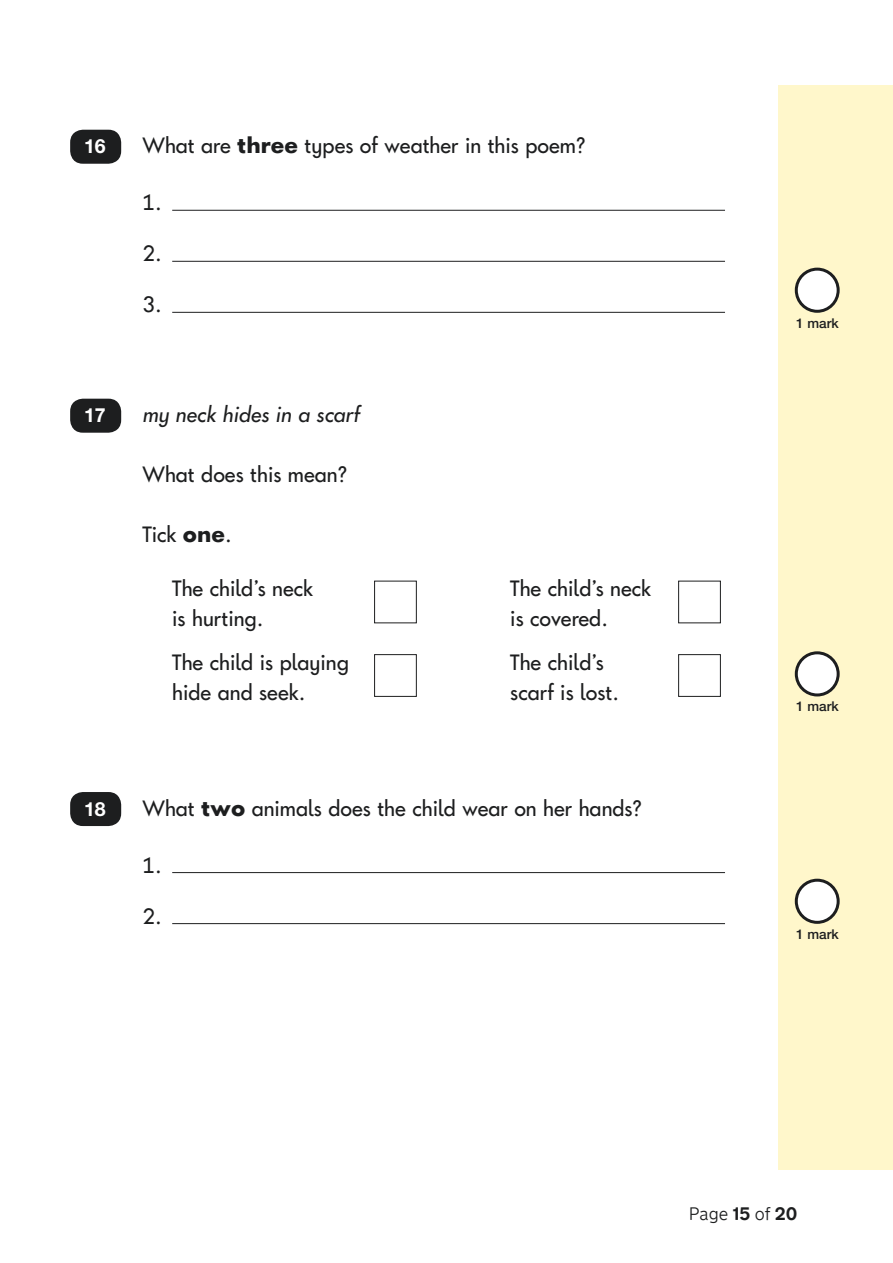
<style>
.page{position:relative;width:893px;height:1263px;background:#fff}
.page>*{position:absolute;margin:0;border:0;box-sizing:border-box;transform-origin:0 0}
.t1{font:22.5px/30px "Keystageone Regular 22";color:#1d1e1f}
.t2{font:22.5px "Keystageone Regular 21";color:#1d1e1f}
.t3{font:22.5px "Keystageone Regular 20";color:#1d1e1f}
.t4{font:22.5px "Keystageone Italic 2";color:#1d1e1f}
.t5{font:700 19.5px "Helvetica Neue LT Std";color:#fff}
.t6{font:300 18px "New Transport";color:#1d1e1f}
.t7{font:500 13.5px "Helvetica Neue LT Std";color:#1d1e1f}
.s1{font-family:"Keystageone Bold 8"}
.s2{font-family:"Keystageone Bold 10"}
.s3{font-family:"Keystageone Bold 9"}
.s4{font-weight:700}
</style>
<div class="page">
<div style="left:778px;top:85px;width:114px;height:1084px;background:#fff7cb"></div>
<hr style="left:172px;top:210px;width:553px;height:1px;background:#1d1e1f">
<hr style="left:172px;top:261px;width:553px;height:1px;background:#1d1e1f">
<hr style="left:172px;top:312px;width:553px;height:1px;background:#1d1e1f">
<div style="left:796px;top:269px;width:42px;height:42px;background:#fff;border-radius:50%"></div>
<div style="left:795px;top:268px;width:45px;height:45px;border:3px solid #1d1e1f;border-radius:50%"></div>
<div style="left:70px;top:130px;width:51px;height:34px;background:#1d1e1f;border-radius:13px"></div>
<div style="left:374px;top:581px;width:43px;height:42px;border:1px solid #1d1e1f"></div>
<div style="left:678px;top:581px;width:43px;height:42px;border:1px solid #1d1e1f"></div>
<div style="left:374px;top:654px;width:43px;height:43px;border:1px solid #1d1e1f"></div>
<div style="left:678px;top:654px;width:43px;height:43px;border:1px solid #1d1e1f"></div>
<div style="left:796px;top:653px;width:42px;height:42px;background:#fff;border-radius:50%"></div>
<div style="left:795px;top:651px;width:45px;height:45px;border:3px solid #1d1e1f;border-radius:50%"></div>
<div style="left:70px;top:399px;width:51px;height:34px;background:#1d1e1f;border-radius:13px"></div>
<hr style="left:172px;top:872px;width:553px;height:1px;background:#1d1e1f">
<hr style="left:172px;top:923px;width:553px;height:1px;background:#1d1e1f">
<div style="left:796px;top:880px;width:42px;height:42px;background:#fff;border-radius:50%"></div>
<div style="left:795px;top:879px;width:45px;height:45px;border:3px solid #1d1e1f;border-radius:50%"></div>
<div style="left:70px;top:792px;width:51px;height:34px;background:#1d1e1f;border-radius:13px"></div>
<p class="t5" style="left:84px;top:134px;width:23px">16</p>
<p class="t3" style="left:142px;top:135px;width:445px">What are <span class="s1">three</span> types of weather in this poem?</p>
<p class="t3" style="left:142px;top:192px;width:21px">1.</p>
<p class="t3" style="left:142px;top:243px;width:21px">2.</p>
<p class="t3" style="left:142px;top:294px;width:21px">3.</p>
<p class="t7" style="left:796px;top:315px;width:44px">1 mark</p>
<p class="t5" style="left:84px;top:403px;width:23px">17</p>
<p class="t4" style="left:142px;top:404px;width:219px">my neck hides in a scarf</p>
<p class="t1" style="left:142px;top:461px;width:206px">What does this mean?</p>
<p class="t1" style="left:142px;top:521px;width:91px">Tick <span class="s2">one</span>.</p>
<p class="t1" style="left:172px;top:575px;width:143px">The child’s neck is hurting.</p>
<p class="t1" style="left:510px;top:575px;width:143px">The child’s neck is covered.</p>
<p class="t1" style="left:172px;top:648px;width:178px">The child is playing hide and seek.</p>
<p class="t1" style="left:510px;top:648px;width:110px">The child’s scarf is lost.</p>
<p class="t7" style="left:796px;top:698px;width:44px">1 mark</p>
<p class="t5" style="left:84px;top:797px;width:23px">18</p>
<p class="t2" style="left:142px;top:797px;width:501px">What <span class="s3">two</span> animals does the child wear on her hands?</p>
<p class="t2" style="left:142px;top:854px;width:21px">1.</p>
<p class="t2" style="left:142px;top:906px;width:21px">2.</p>
<p class="t7" style="left:796px;top:926px;width:44px">1 mark</p>
<p class="t6" style="left:689px;top:1203px;width:110px">Page <span class="s4">15</span> of <span class="s4">20</span></p>
</div>
